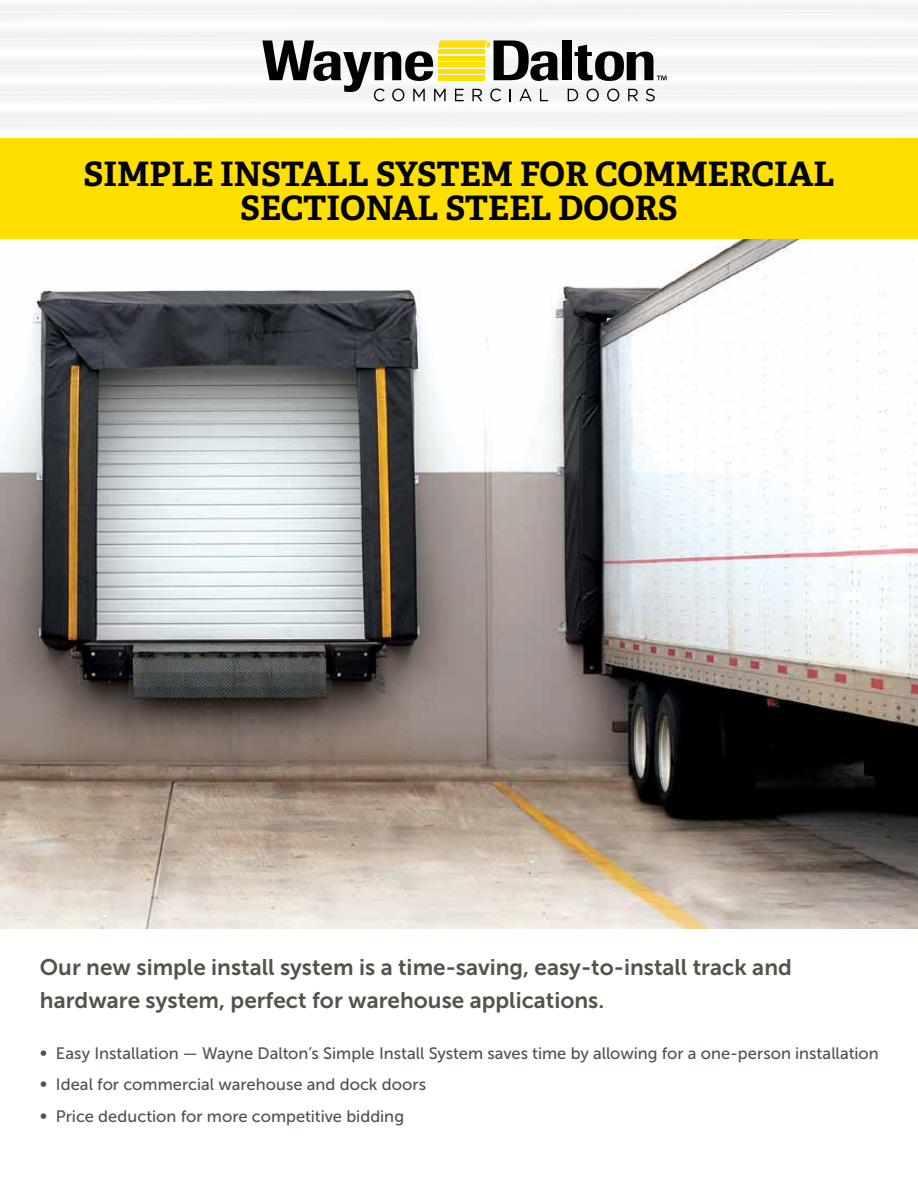
<style>
.page{position:relative;width:918px;height:1188px;background:#fff}
.page>*{position:absolute;margin:0;border:0;box-sizing:border-box;transform-origin:0 0}
.t1{font:700 33.6px/34.5px "Adelle PE";color:#000;text-align:center}
.t2{font:22.5px/33px "Museo Sans 700";color:#525349}
.t3{font:16.5px "Museo Sans 500";color:#525349}
.s1{font-family:"Museo Sans 700"}
</style>
<div class="page">
<div style="left:0;top:4px;width:918px;height:123px;background:#f6f6f6"></div>
<div style="left:0;top:138px;width:918px;height:104px;background:#ffdf00"></div>
<div style="left:562px;top:40px;width:9px;height:40px;background:#000"></div>
<svg style="left:575px;top:45px;width:92px;height:36px"></svg>
<svg style="left:262px;top:40px;width:297px;height:61px"></svg>
<svg style="left:568px;top:89px;width:10px;height:12px"></svg>
<svg style="left:587px;top:89px;width:12px;height:12px"></svg>
<svg style="left:607px;top:89px;width:12px;height:12px"></svg>
<svg style="left:628px;top:89px;width:10px;height:12px"></svg>
<svg style="left:646px;top:89px;width:9px;height:12px"></svg>
<img style="left:0;top:240px;width:918px;height:689px">
<h1 class="t1" style="left:84px;top:155px;width:752px">SIMPLE INSTALL SYSTEM FOR COMMERCIAL<br>SECTIONAL STEEL DOORS</h1>
<h2 class="t2" style="left:40px;top:951px;width:753px">Our new simple install system is a time-saving, easy-to-install track and hardware system, perfect for warehouse applications.</h2>
<p class="t3" style="left:40px;top:1044px;width:840px"><span class="s1">•</span> Easy Installation — Wayne Dalton’s Simple Install System saves time by allowing for a one-person installation</p>
<p class="t3" style="left:40px;top:1076px;width:388px"><span class="s1">•</span> Ideal for commercial warehouse and dock doors</p>
<p class="t3" style="left:40px;top:1107px;width:366px"><span class="s1">•</span> Price deduction for more competitive bidding</p>
</div>
